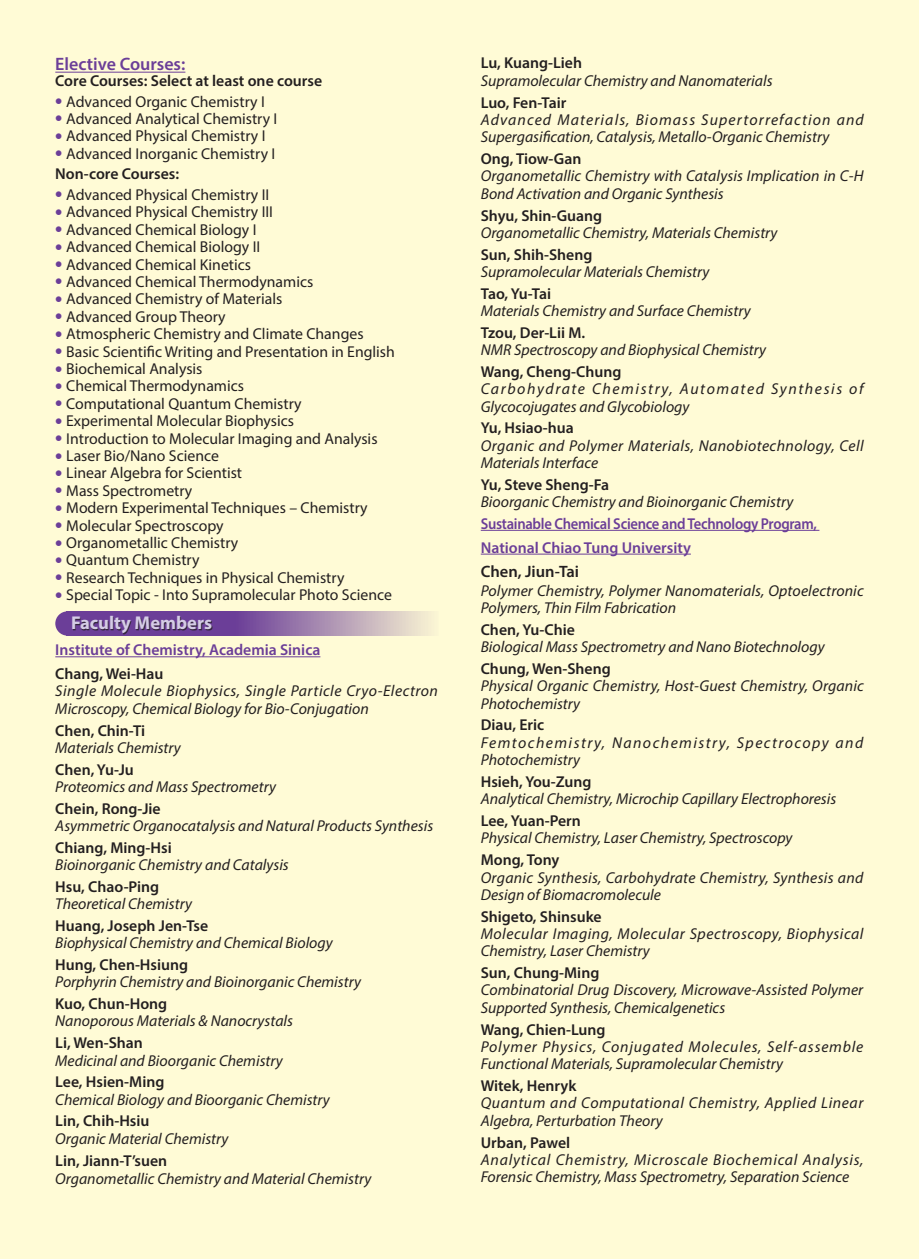
<style>
.page{position:relative;width:919px;height:1259px;background:#fff}
.page>*{position:absolute;margin:0;border:0;box-sizing:border-box;transform-origin:0 0}
.t1{font:700 18.6px "Myriad Pro";color:#d5cce5}
.t2{font:600 18px "Myriad Pro";color:#6b3e98}
.t3{font:600 16.5px "Myriad Pro";color:#231f20}
.t4{font:italic 15.75px/17.4px "Myriad Pro";color:#231f20}
.t5{font:15.75px/20.5px "Myriad Pro";color:#231f20}
.t6{font:600 15.75px "Myriad Pro";color:#231f20}
.t7{font:italic 15.75px/17.4px "Myriad Pro";letter-spacing:.03em;color:#231f20}
.t8{font:italic 15.75px/17.4px "Myriad Pro";letter-spacing:.035em;color:#231f20}
.t9{font:italic 15.75px/17.4px "Myriad Pro";letter-spacing:.02em;color:#231f20}
.t10{font:italic 15.75px/17.4px "Myriad Pro";letter-spacing:.025em;color:#231f20}
.t11{font:600 15.75px/23.9px "Myriad Pro";letter-spacing:-.005em;color:#6b3e98;scale:.93 1}
.t12{font:italic 15.75px/17.4px "Myriad Pro";letter-spacing:.095em;color:#231f20}
.t13{font:italic 15.75px/17.4px "Myriad Pro";letter-spacing:.09em;color:#231f20}
.t14{font:600 15.75px "Myriad Pro";letter-spacing:-.005em;color:#6b3e98}
.s1{font-weight:600}
</style>
<div class="page">
<div style="left:0;top:0;width:918px;height:1259px;background:#fffbd6"></div>
<hr style="left:55px;top:72px;width:130px;height:1px;background:#6b3e98">
<hr style="left:55px;top:656px;width:265px;height:1px;background:#6b3e98">
<svg style="left:67px;top:611px;width:364px;height:24px;background:#9e7fad"></svg>
<svg style="left:55px;top:611px;width:12px;height:24px"></svg>
<div style="left:73px;top:617px;width:139px;height:17px;background:#231f20;opacity:.75"></div>
<hr style="left:480px;top:530px;width:339px;height:1px;background:#6b3e98">
<hr style="left:480px;top:554px;width:210px;height:1px;background:#6b3e98">
<p class="t2" style="left:55px;top:53px;width:132px">Elective Courses:</p>
<p class="t6" style="left:55px;top:71px;width:268px">Core Courses: Select at least one course</p>
<p class="t5" style="left:55px;top:91px;width:211px"><sup>●</sup> Advanced Organic Chemistry I</p>
<p class="t5" style="left:55px;top:108px;width:223px"><sup>●</sup> Advanced Analytical Chemistry I</p>
<p class="t5" style="left:55px;top:126px;width:212px"><sup>●</sup> Advanced Physical Chemistry I</p>
<p class="t5" style="left:55px;top:143px;width:221px"><sup>●</sup> Advanced Inorganic Chemistry I<br><span class="s1">Non-core Courses:</span></p>
<p class="t5" style="left:55px;top:184px;width:215px"><sup>●</sup> Advanced Physical Chemistry II</p>
<p class="t5" style="left:55px;top:201px;width:219px"><sup>●</sup> Advanced Physical Chemistry III</p>
<p class="t5" style="left:55px;top:219px;width:203px"><sup>●</sup> Advanced Chemical Biology I</p>
<p class="t5" style="left:55px;top:236px;width:206px"><sup>●</sup> Advanced Chemical Biology II</p>
<p class="t5" style="left:55px;top:254px;width:197px"><sup>●</sup> Advanced Chemical Kinetics</p>
<p class="t5" style="left:55px;top:271px;width:259px"><sup>●</sup> Advanced Chemical Thermodynamics</p>
<p class="t5" style="left:55px;top:288px;width:228px"><sup>●</sup> Advanced Chemistry of Materials</p>
<p class="t5" style="left:55px;top:306px;width:172px"><sup>●</sup> Advanced Group Theory</p>
<p class="t5" style="left:55px;top:323px;width:310px"><sup>●</sup> Atmospheric Chemistry and Climate Changes</p>
<p class="t5" style="left:55px;top:341px;width:341px"><sup>●</sup> Basic Scientific Writing and Presentation in English</p>
<p class="t5" style="left:55px;top:358px;width:149px"><sup>●</sup> Biochemical Analysis</p>
<p class="t5" style="left:55px;top:375px;width:190px"><sup>●</sup> Chemical Thermodynamics</p>
<p class="t5" style="left:55px;top:393px;width:248px"><sup>●</sup> Computational Quantum Chemistry</p>
<p class="t5" style="left:55px;top:410px;width:240px"><sup>●</sup> Experimental Molecular Biophysics</p>
<p class="t5" style="left:55px;top:428px;width:324px"><sup>●</sup> Introduction to Molecular Imaging and Analysis</p>
<p class="t5" style="left:55px;top:445px;width:165px"><sup>●</sup> Laser Bio/Nano Science</p>
<p class="t5" style="left:55px;top:462px;width:188px"><sup>●</sup> Linear Algebra for Scientist</p>
<p class="t5" style="left:55px;top:480px;width:139px"><sup>●</sup> Mass Spectrometry</p>
<p class="t5" style="left:55px;top:497px;width:314px"><sup>●</sup> Modern Experimental Techniques – Chemistry</p>
<p class="t5" style="left:55px;top:515px;width:170px"><sup>●</sup> Molecular Spectroscopy</p>
<p class="t5" style="left:55px;top:532px;width:184px"><sup>●</sup> Organometallic Chemistry</p>
<p class="t5" style="left:55px;top:549px;width:146px"><sup>●</sup> Quantum Chemistry</p>
<p class="t5" style="left:55px;top:567px;width:290px"><sup>●</sup> Research Techniques in Physical Chemistry</p>
<p class="t5" style="left:55px;top:584px;width:338px"><sup>●</sup> Special Topic - Into Supramolecular Photo Science</p>
<p class="t1" style="left:71px;top:611px;width:143px">Faculty Members</p>
<p class="t14" style="left:55px;top:640px;width:266px">Institute of Chemistry, Academia Sinica</p>
<p class="t6" style="left:55px;top:663px;width:110px">Chang, Wei-Hau</p>
<p class="t10" style="left:55px;top:682px;width:384px">Single Molecule Biophysics, Single Particle Cryo-Electron<br>Microscopy, Chemical Biology for Bio-Conjugation</p>
<p class="t6" style="left:55px;top:720px;width:91px">Chen, Chin-Ti</p>
<p class="t4" style="left:55px;top:738px;width:127px">Materials Chemistry</p>
<p class="t6" style="left:55px;top:759px;width:80px">Chen, Yu-Ju</p>
<p class="t4" style="left:55px;top:777px;width:222px">Proteomics and Mass Spectrometry</p>
<p class="t6" style="left:55px;top:798px;width:107px">Chein, Rong-Jie</p>
<p class="t4" style="left:55px;top:817px;width:379px">Asymmetric Organocatalysis and Natural Products Synthesis</p>
<p class="t6" style="left:55px;top:837px;width:118px">Chiang, Ming-Hsi</p>
<p class="t4" style="left:55px;top:856px;width:235px">Bioinorganic Chemistry and Catalysis</p>
<p class="t6" style="left:55px;top:876px;width:105px">Hsu, Chao-Ping</p>
<p class="t4" style="left:55px;top:895px;width:138px">Theoretical Chemistry</p>
<p class="t6" style="left:55px;top:915px;width:154px">Huang, Joseph Jen-Tse</p>
<p class="t4" style="left:55px;top:934px;width:279px">Biophysical Chemistry and Chemical Biology</p>
<p class="t6" style="left:55px;top:954px;width:134px">Hung, Chen-Hsiung</p>
<p class="t4" style="left:55px;top:973px;width:307px">Porphyrin Chemistry and Bioinorganic Chemistry</p>
<p class="t6" style="left:55px;top:993px;width:113px">Kuo, Chun-Hong</p>
<p class="t4" style="left:55px;top:1012px;width:239px">Nanoporous Materials &amp; Nanocrystals</p>
<p class="t6" style="left:55px;top:1032px;width:89px">Li, Wen-Shan</p>
<p class="t4" style="left:55px;top:1051px;width:229px">Medicinal and Bioorganic Chemistry</p>
<p class="t6" style="left:55px;top:1071px;width:111px">Lee, Hsien-Ming</p>
<p class="t4" style="left:55px;top:1090px;width:276px">Chemical Biology and Bioorganic Chemistry</p>
<p class="t6" style="left:55px;top:1111px;width:96px">Lin, Chih-Hsiu</p>
<p class="t4" style="left:55px;top:1129px;width:175px">Organic Material Chemistry</p>
<p class="t6" style="left:55px;top:1150px;width:113px">Lin, Jiann-T’suen</p>
<p class="t4" style="left:55px;top:1169px;width:317px">Organometallic Chemistry and Material Chemistry</p>
<p class="t6" style="left:480px;top:53px;width:103px">Lu, Kuang-Lieh</p>
<p class="t4" style="left:480px;top:72px;width:293px">Supramolecular Chemistry and Nanomaterials</p>
<p class="t6" style="left:480px;top:92px;width:87px">Luo, Fen-Tair</p>
<p class="t4" style="left:480px;top:111px;width:384px">Advanced Materials, Biomass Supertorrefaction and<br>Supergasification, Catalysis, Metallo-Organic Chemistry</p>
<p class="t6" style="left:480px;top:149px;width:102px">Ong, Tiow-Gan</p>
<p class="t4" style="left:480px;top:167px;width:384px">Organometallic Chemistry with Catalysis Implication in C-H<br>Bond Activation and Organic Synthesis</p>
<p class="t6" style="left:480px;top:205px;width:123px">Shyu, Shin-Guang</p>
<p class="t4" style="left:480px;top:224px;width:298px">Organometallic Chemistry, Materials Chemistry</p>
<p class="t6" style="left:480px;top:244px;width:113px">Sun, Shih-Sheng</p>
<p class="t4" style="left:480px;top:263px;width:230px">Supramolecular Materials Chemistry</p>
<p class="t6" style="left:480px;top:283px;width:72px">Tao, Yu-Tai</p>
<p class="t4" style="left:480px;top:302px;width:271px">Materials Chemistry and Surface Chemistry</p>
<p class="t6" style="left:480px;top:322px;width:106px">Tzou, Der-Lii M.</p>
<p class="t4" style="left:480px;top:341px;width:287px">NMR Spectroscopy and Biophysical Chemistry</p>
<p class="t6" style="left:480px;top:361px;width:142px">Wang, Cheng-Chung</p>
<p class="t12" style="left:480px;top:380px;width:384px">Carbohydrate Chemistry, Automated Synthesis of<br>Glycocojugates and Glycobiology</p>
<p class="t6" style="left:480px;top:418px;width:95px">Yu, Hsiao-hua</p>
<p class="t7" style="left:480px;top:436px;width:384px">Organic and Polymer Materials, Nanobiotechnology, Cell<br>Materials Interface</p>
<p class="t6" style="left:480px;top:474px;width:130px">Yu, Steve Sheng-Fa</p>
<p class="t4" style="left:480px;top:493px;width:314px">Bioorganic Chemistry and Bioinorganic Chemistry</p>
<p class="t11" style="left:480px;top:511px;width:363px">Sustainable Chemical Science and Technology Program,<br>National Chiao Tung University</p>
<p class="t3" style="left:480px;top:561px;width:100px">Chen, Jiun-Tai</p>
<p class="t4" style="left:480px;top:581px;width:384px">Polymer Chemistry, Polymer Nanomaterials, Optoelectronic<br>Polymers, Thin Film Fabrication</p>
<p class="t6" style="left:480px;top:619px;width:96px">Chen, Yu-Chie</p>
<p class="t4" style="left:480px;top:638px;width:345px">Biological Mass Spectrometry and Nano Biotechnology</p>
<p class="t6" style="left:480px;top:658px;width:131px">Chung, Wen-Sheng</p>
<p class="t4" style="left:480px;top:677px;width:384px">Physical Organic Chemistry, Host-Guest Chemistry, Organic<br>Photochemistry</p>
<p class="t6" style="left:480px;top:715px;width:65px">Diau, Eric</p>
<p class="t13" style="left:480px;top:733px;width:384px">Femtochemistry, Nanochemistry, Spectrocopy and<br>Photochemistry</p>
<p class="t6" style="left:480px;top:771px;width:112px">Hsieh, You-Zung</p>
<p class="t4" style="left:480px;top:790px;width:357px">Analytical Chemistry, Microchip Capillary Electrophoresis</p>
<p class="t6" style="left:480px;top:810px;width:102px">Lee, Yuan-Pern</p>
<p class="t4" style="left:480px;top:829px;width:313px">Physical Chemistry, Laser Chemistry, Spectroscopy</p>
<p class="t6" style="left:480px;top:850px;width:80px">Mong, Tony</p>
<p class="t4" style="left:480px;top:868px;width:384px">Organic Synthesis, Carbohydrate Chemistry, Synthesis and<br>Design of Biomacromolecule</p>
<p class="t6" style="left:480px;top:906px;width:122px">Shigeto, Shinsuke</p>
<p class="t8" style="left:480px;top:924px;width:384px">Molecular Imaging, Molecular Spectroscopy, Biophysical<br>Chemistry, Laser Chemistry</p>
<p class="t6" style="left:480px;top:962px;width:120px">Sun, Chung-Ming</p>
<p class="t4" style="left:480px;top:981px;width:384px">Combinatorial Drug Discovery, Microwave-Assisted Polymer<br>Supported Synthesis, Chemicalgenetics</p>
<p class="t6" style="left:480px;top:1019px;width:126px">Wang, Chien-Lung</p>
<p class="t7" style="left:480px;top:1037px;width:384px">Polymer Physics, Conjugated Molecules, Self-assemble<br>Functional Materials, Supramolecular Chemistry</p>
<p class="t6" style="left:480px;top:1075px;width:97px">Witek, Henryk</p>
<p class="t8" style="left:480px;top:1094px;width:384px">Quantum and Computational Chemistry, Applied Linear<br>Algebra, Perturbation Theory</p>
<p class="t6" style="left:480px;top:1132px;width:91px">Urban, Pawel</p>
<p class="t9" style="left:480px;top:1150px;width:384px">Analytical Chemistry, Microscale Biochemical Analysis,<br>Forensic Chemistry, Mass Spectrometry, Separation Science</p>
</div>
